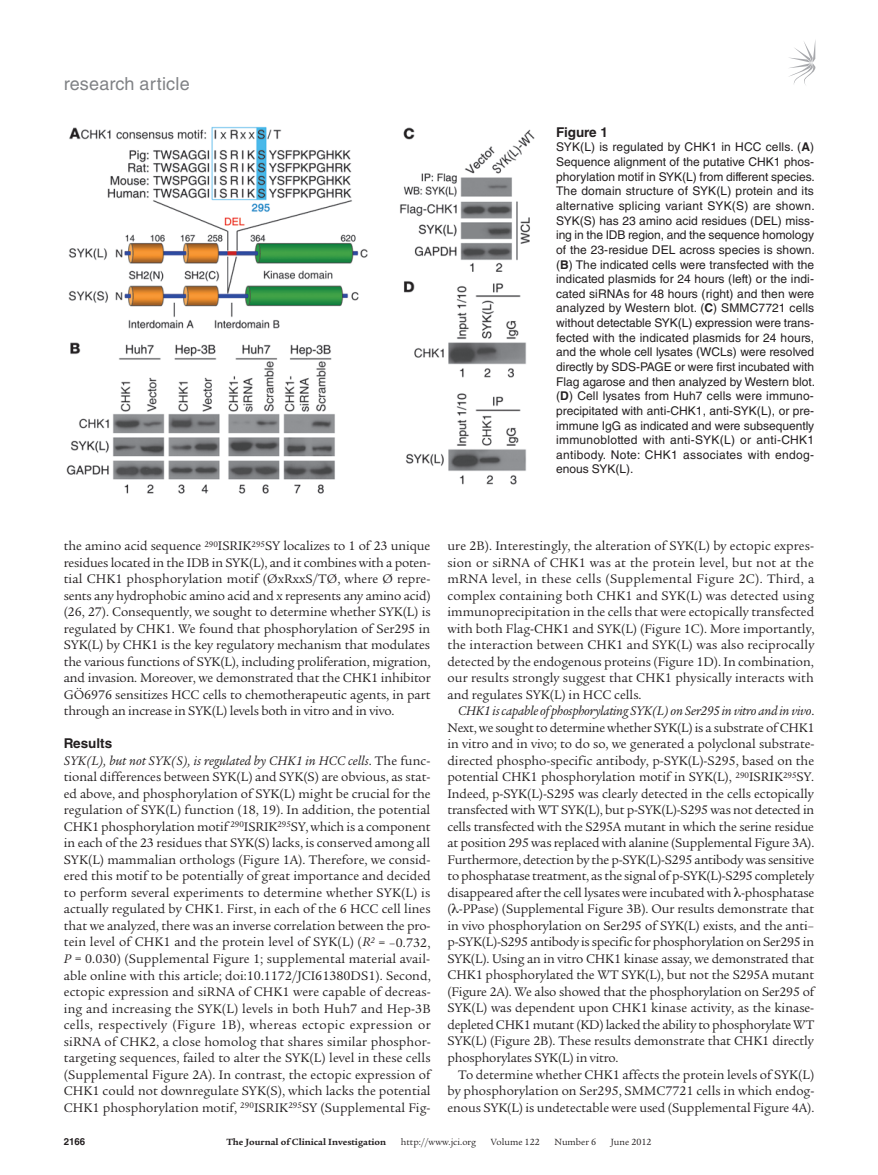
<style>
.page{position:relative;width:878px;height:1175px;background:#fff}
.page>*{position:absolute;margin:0;border:0;box-sizing:border-box;transform-origin:0 0}
.t1{font:18px "Helvetica LT Std";letter-spacing:.01em;color:#808285}
.t2{font:13.5px/16.5px "Legacy Serif Std";letter-spacing:-.005em;color:#231f20;text-align:justify}
.t3{font:700 13.5px "Helvetica LT Std";color:#231f20}
.t4{font:12px/14.7px "Helvetica LT Std";letter-spacing:.025em;color:#231f20;text-align:justify}
.t5{font:9.75px "Legacy Serif Std";color:#231f20}
.t6{font:700 9.75px "Legacy Serif Std";color:#231f20}
.t7{font:700 9.75px "Helvetica LT Std";color:#231f20}
.s1{font-weight:700}
.s2{font-style:italic}
</style>
<div class="page">
<svg style="left:789px;top:42px;width:26px;height:43px"></svg>
<img style="left:66px;top:126px;width:469px;height:368px">
<h1 class="t1" style="left:64px;top:73px;width:127px">research article</h1>
<p class="t3" style="left:556px;top:124px;width:53px">Figure 1</p>
<p class="t4" style="left:556px;top:140px;width:260px">SYK(L) is regulated by CHK1 in HCC cells. (<span class="s1">A</span>)<br>Sequence alignment of the putative CHK1 phos&shy;phorylation motif in SYK(L) from different species.<br>The domain structure of SYK(L) protein and its alternative splicing variant SYK(S) are shown.<br>SYK(S) has 23 amino acid residues (DEL) miss&shy;ing in the IDB region, and the sequence homology of the 23-residue DEL across species is shown. (<span class="s1">B</span>) The indicated cells were transfected with the indicated plasmids for 24 hours (left) or the indi&shy;cated siRNAs for 48 hours (right) and then were analyzed by Western blot. (<span class="s1">C</span>) SMMC7721 cells without detectable SYK(L) expression were trans&shy;fected with the indicated plasmids for 24 hours, and the whole cell lysates (WCLs) were resolved directly by SDS-PAGE or were first incubated with Flag agarose and then analyzed by Western blot. (<span class="s1">D</span>) Cell lysates from Huh7 cells were immuno&shy;precipitated with anti-CHK1, anti-SYK(L), or pre&shy;immune IgG as indicated and were subsequently immunoblotted with anti-SYK(L) or anti-CHK1 antibody. Note: CHK1 associates with endog&shy;enous SYK(L).</p>
<p class="t2" style="left:64px;top:538px;width:368px">the amino acid sequence <sup>290</sup>ISRIK<sup>295</sup>SY localizes to 1 of 23 unique residues located in the IDB in SYK(L), and it combines with a poten&shy;tial CHK1 phosphorylation motif (ØxRxxS/TØ, where Ø repre&shy;sents any hydrophobic amino acid and x represents any amino acid) (26, 27). Consequently, we sought to determine whether SYK(L) is regulated by CHK1. We found that phosphorylation of Ser295 in SYK(L) by CHK1 is the key regulatory mechanism that modulates the various functions of SYK(L), including proliferation, migration, and invasion. Moreover, we demonstrated that the CHK1 inhibitor GÖ6976 sensitizes HCC cells to chemotherapeutic agents, in part through an increase in SYK(L) levels both in vitro and in vivo.</p>
<p class="t3" style="left:64px;top:735px;width:50px">Results</p>
<p class="t2" style="left:64px;top:752px;width:368px"><span class="s2">SYK(L), but not SYK(S), is regulated by CHK1 in HCC cells</span>. The func&shy;tional differences between SYK(L) and SYK(S) are obvious, as stat&shy;ed above, and phosphorylation of SYK(L) might be crucial for the regulation of SYK(L) function (18, 19). In addition, the potential CHK1 phosphorylation motif <sup>290</sup>ISRIK<sup>295</sup>SY, which is a component in each of the 23 residues that SYK(S) lacks, is conserved among all SYK(L) mammalian orthologs (Figure 1A). Therefore, we consid&shy;ered this motif to be potentially of great importance and decided to perform several experiments to determine whether SYK(L) is actually regulated by CHK1. First, in each of the 6 HCC cell lines that we analyzed, there was an inverse correlation between the pro&shy;tein level of CHK1 and the protein level of SYK(L) (<span class="s2">R</span><sup>2</sup> = –0.732, <span class="s2">P</span> = 0.030) (Supplemental Figure 1; supplemental material avail&shy;able online with this article; doi:10.1172/JCI61380DS1). Second, ectopic expression and siRNA of CHK1 were capable of decreas&shy;ing and increasing the SYK(L) levels in both Huh7 and Hep-3B cells, respectively (Figure 1B), whereas ectopic expression or siRNA of CHK2, a close homolog that shares similar phosphor&shy;targeting sequences, failed to alter the SYK(L) level in these cells (Supplemental Figure 2A). In contrast, the ectopic expression of CHK1 could not downregulate SYK(S), which lacks the potential CHK1 phosphorylation motif, <sup>290</sup>ISRIK<sup>295</sup>SY (Supplemental Fig-</p>
<p class="t2" style="left:447px;top:538px;width:368px">ure 2B). Interestingly, the alteration of SYK(L) by ectopic expres&shy;sion or siRNA of CHK1 was at the protein level, but not at the mRNA level, in these cells (Supplemental Figure 2C). Third, a complex containing both CHK1 and SYK(L) was detected using immunoprecipitation in the cells that were ectopically transfected with both Flag-CHK1 and SYK(L) (Figure 1C). More importantly, the interaction between CHK1 and SYK(L) was also reciprocally detected by the endogenous proteins (Figure 1D). In combination, our results strongly suggest that CHK1 physically interacts with and regulates SYK(L) in HCC cells.</p>
<p class="t2" style="left:447px;top:703px;width:368px;text-indent:11px"><span class="s2">CHK1 is capable of phosphorylating SYK(L) on Ser295 in vitro and in vivo</span>.<br>Next, we sought to determine whether SYK(L) is a substrate of CHK1 in vitro and in vivo; to do so, we generated a polyclonal substrate&shy;directed phospho-specific antibody, p-SYK(L)-S295, based on the potential CHK1 phosphorylation motif in SYK(L), <sup>290</sup>ISRIK<sup>295</sup>SY.<br>Indeed, p-SYK(L)-S295 was clearly detected in the cells ectopically transfected with WT SYK(L), but p-SYK(L)-S295 was not detected in cells transfected with the S295A mutant in which the serine residue at position 295 was replaced with alanine (Supplemental Figure 3A).<br>Furthermore, detection by the p-SYK(L)-S295 antibody was sensitive to phosphatase treatment, as the signal of p-SYK(L)-S295 completely disappeared after the cell lysates were incubated with -phosphatase ( -PPase) (Supplemental Figure 3B). Our results demonstrate that in vivo phosphorylation on Ser295 of SYK(L) exists, and the anti– p-SYK(L)-S295 antibody is specific for phosphorylation on Ser295 in SYK(L). Using an in vitro CHK1 kinase assay, we demonstrated that CHK1 phosphorylated the WT SYK(L), but not the S295A mutant (Figure 2A). We also showed that the phosphorylation on Ser295 of SYK(L) was dependent upon CHK1 kinase activity, as the kinase&shy;depleted CHK1 mutant (KD) lacked the ability to phosphorylate WT SYK(L) (Figure 2B). These results demonstrate that CHK1 directly phosphorylates SYK(L) in vitro.</p>
<p class="t2" style="left:447px;top:1066px;width:368px;text-indent:11px">To determine whether CHK1 affects the protein levels of SYK(L) by phosphorylation on Ser295, SMMC7721 cells in which endog&shy;enous SYK(L) is undetectable were used (Supplemental Figure 4A).</p>
<p class="t7" style="left:64px;top:1135px;width:23px">2166</p>
<p class="t6" style="left:226px;top:1135px;width:161px">The Journal of Clinical Investigation</p>
<p class="t5" style="left:401px;top:1136px;width:77px">http://www.jci.org</p>
<p class="t5" style="left:491px;top:1136px;width:50px">Volume 122</p>
<p class="t5" style="left:554px;top:1136px;width:43px">Number 6</p>
<p class="t5" style="left:610px;top:1136px;width:42px">June 2012</p>
</div>
